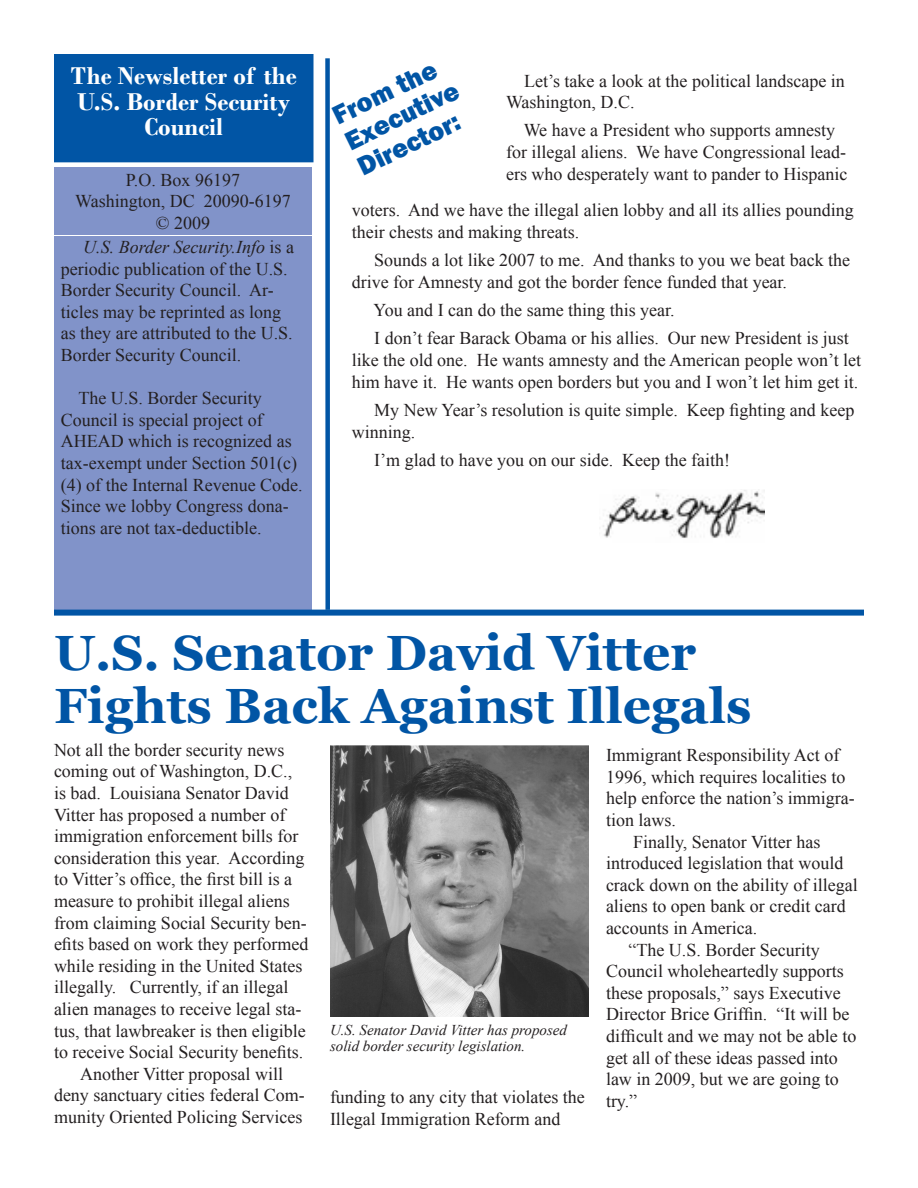
<style>
.page{position:relative;width:918px;height:1188px;background:#fff}
.page>*{position:absolute;margin:0;border:0;box-sizing:border-box;transform-origin:0 0}
.t1{font:700 49.5px/52.5px "Georgia";color:#0155a5}
.t2{font:800 27px/28.5px "Franklin Gothic";color:#0155a5}
.t3{font:700 25.5px/25.5px "Bodoni";color:#fff;text-align:center}
.t4{font:18px/21.6px "Times New Roman";color:#231f20}
.t5{font:italic 15px/16.5px "Times New Roman";color:#231f20}
.s1{font-style:italic}
</style>
<div class="page">
<div style="left:54px;top:236px;width:258px;height:374px;background:#8193c9"></div>
<div style="left:54px;top:167px;width:258px;height:68px;background:#8193c9"></div>
<div style="left:55px;top:55px;width:258px;height:107px;background:#0155a5"></div>
<div style="left:54px;top:54px;width:260px;height:108px;border:2px solid #0155a5"></div>
<img style="left:603px;top:490px;width:161px;height:48px">
<div style="left:325px;top:58px;width:5px;height:552px;background:#0155a5"></div>
<div style="left:54px;top:610px;width:810px;height:6px;background:#0155a5"></div>
<img style="left:330px;top:745px;width:258px;height:272px">
<p class="t3" style="left:71px;top:63px;width:227px">The Newsletter of the<br>U.S. Border Security<br>Council</p>
<p class="t2" style="left:328px;top:104px;width:125px;rotate:-26deg">From the<br>Executive<br>Director:</p>
<p class="t4" style="left:506px;top:69px;width:340px;text-indent:18px">Let’s take a look at the political landscape in<br>Washington, D.C.</p>
<p class="t4" style="left:506px;top:119px;width:343px;text-align:center">We have a President who supports amnesty<br>for illegal aliens. We have Congressional lead&shy;ers who desperately want to pander to Hispanic</p>
<p class="t4" style="left:352px;top:199px;width:503px">voters. And we have the illegal alien lobby and all its allies pounding their chests and making threats.</p>
<p class="t4" style="left:352px;top:249px;width:500px;text-indent:22px">Sounds a lot like 2007 to me. And thanks to you we beat back the drive for Amnesty and got the border fence funded that year.</p>
<p class="t4" style="left:374px;top:299px;width:303px">You and I can do the same thing this year.</p>
<p class="t4" style="left:352px;top:327px;width:511px;text-align:center">I don’t fear Barack Obama or his allies. Our new President is just<br>like the old one. He wants amnesty and the American people won’t let him have it. He wants open borders but you and I won’t let him get it.</p>
<p class="t4" style="left:352px;top:399px;width:504px;text-indent:22px">My New Year’s resolution is quite simple. Keep fighting and keep winning.</p>
<p class="t4" style="left:374px;top:449px;width:357px">I’m glad to have you on our side. Keep the faith!</p>
<p class="t4" style="left:126px;top:169px;width:116px">P.O. Box 96197</p>
<p class="t4" style="left:75px;top:190px;width:217px">Washington, DC 20090-6197</p>
<p class="t4" style="left:156px;top:212px;width:56px">© 2009</p>
<p class="t4" style="left:61px;top:236px;width:235px;text-indent:22px"><span class="s1">U.S. Border Security.Info</span> is a periodic publication of the U.S.<br>Border Security Council. Ar&shy;ticles may be reprinted as long as they are attributed to the U.S.<br>Border Security Council.</p>
<p class="t4" style="left:61px;top:387px;width:243px;text-indent:18px">The U.S. Border Security<br>Council is special project of<br>AHEAD which is recognized as tax-exempt under Section 501(c) (4) of the Internal Revenue Code.<br>Since we lobby Congress dona&shy;tions are not tax-deductible.</p>
<p class="t1" style="left:54px;top:627px;width:699px">U.S. Senator David Vitter<br>Fights Back Against Illegals</p>
<p class="t4" style="left:54px;top:739px;width:256px">Not all the border security news coming out of Washington, D.C., is bad. Louisiana Senator David Vitter has proposed a number of immigration enforcement bills for consideration this year. According to Vitter’s office, the first bill is a measure to prohibit illegal aliens from claiming Social Security ben&shy;efits based on work they performed while residing in the United States illegally. Currently, if an illegal alien manages to receive legal sta&shy;tus, that lawbreaker is then eligible to receive Social Security benefits.</p>
<p class="t4" style="left:54px;top:1063px;width:252px;text-align:center">Another Vitter proposal will<br>deny sanctuary cities federal Com&shy;munity Oriented Policing Services</p>
<p class="t4" style="left:606px;top:744px;width:250px">Immigrant Responsibility Act of<br>1996, which requires localities to help enforce the nation’s immigra&shy;tion laws.</p>
<p class="t4" style="left:606px;top:831px;width:253px;text-indent:27px">Finally, Senator Vitter has introduced legislation that would crack down on the ability of illegal aliens to open bank or credit card accounts in America.</p>
<p class="t4" style="left:606px;top:939px;width:252px;text-indent:22px">“The U.S. Border Security<br>Council wholeheartedly supports these proposals,” says Executive<br>Director Brice Griffin. “It will be difficult and we may not be able to get all of these ideas passed into law in 2009, but we are going to</p>
<p class="t5" style="left:330px;top:1021px;width:239px">U.S. Senator David Vitter has proposed solid border security legislation.</p>
<p class="t4" style="left:330px;top:1086px;width:256px">funding to any city that violates the</p>
<p class="t4" style="left:606px;top:1090px;width:33px">try.”</p>
<p class="t4" style="left:330px;top:1108px;width:232px">Illegal Immigration Reform and</p>
</div>
